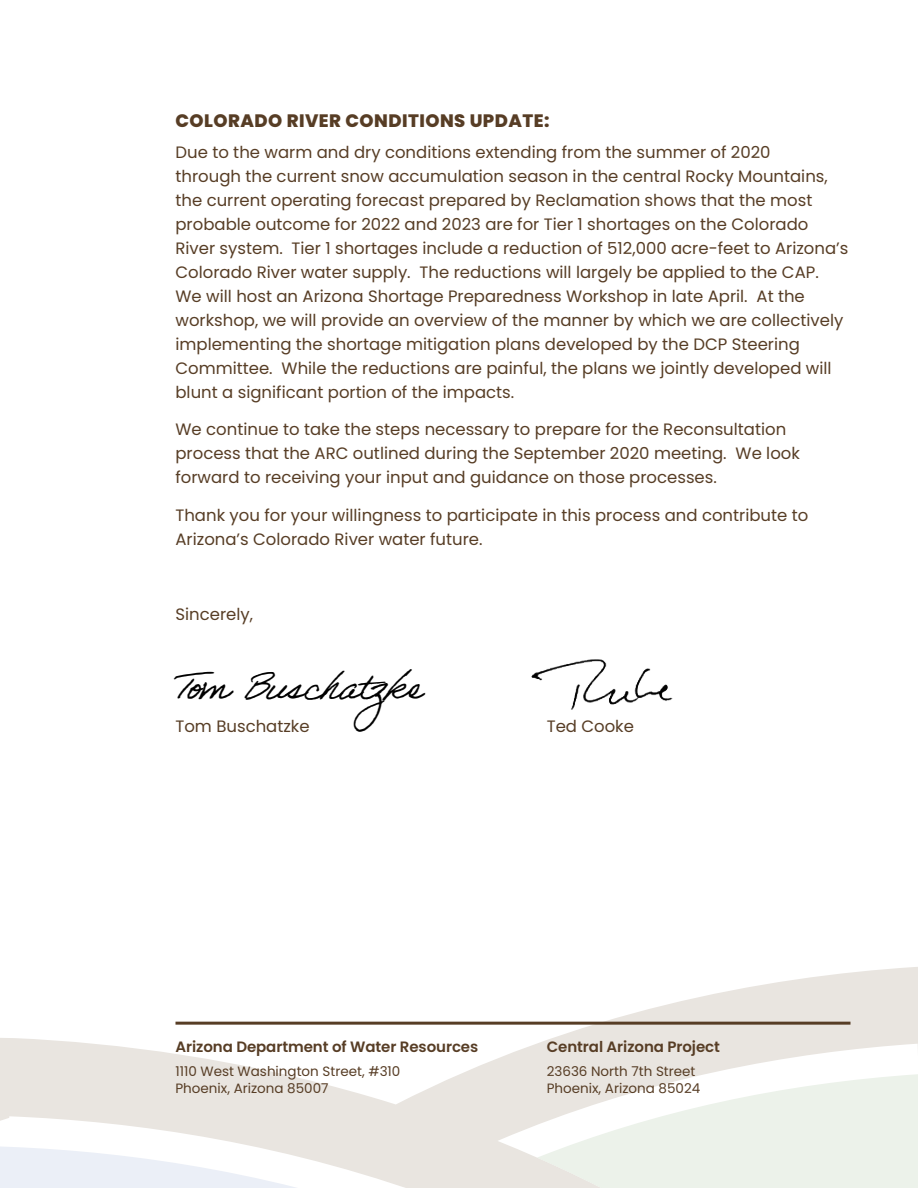
<style>
.page{position:relative;width:918px;height:1188px;background:#fff}
.page>*{position:absolute;margin:0;border:0;box-sizing:border-box;transform-origin:0 0}
.t1{font:39px "Adobe Handwriting Ernie";letter-spacing:-.03em;color:#000}
.t2{font:800 18px "Poppins";letter-spacing:.025em;color:#573d25}
.t3{font:16.5px/24px "Poppins";color:#573d25}
.t4{font:600 15px "Poppins";letter-spacing:-.005em;color:#573d25}
.t5{font:13.5px/18px "Poppins";color:#573d25}
</style>
<div class="page">
<svg style="left:0;top:967px;width:918px;height:161px"></svg>
<svg style="left:537px;top:1074px;width:381px;height:54px"></svg>
<svg style="left:6px;top:1128px;width:912px;height:60px"></svg>
<svg style="left:0;top:1146px;width:6px;height:42px"></svg>
<hr style="left:176px;top:1022px;width:674px;height:3px;background:#573d25">
<img style="left:532px;top:660px;width:140px;height:49px">
<p class="t2" style="left:176px;top:110px;width:376px">COLORADO RIVER CONDITIONS UPDATE:</p>
<p class="t3" style="left:176px;top:140px;width:674px">Due to the warm and dry conditions extending from the summer of 2020<br>through the current snow accumulation season in the central Rocky Mountains, the current operating forecast prepared by Reclamation shows that the most probable outcome for 2022 and 2023 are for Tier 1 shortages on the Colorado River system. Tier 1 shortages include a reduction of 512,000 acre-feet to Arizona’s Colorado River water supply. The reductions will largely be applied to the CAP.<br>We will host an Arizona Shortage Preparedness Workshop in late April. At the workshop, we will provide an overview of the manner by which we are collectively implementing the shortage mitigation plans developed by the DCP Steering Committee. While the reductions are painful, the plans we jointly developed will blunt a significant portion of the impacts.</p>
<p class="t3" style="left:176px;top:418px;width:626px">We continue to take the steps necessary to prepare for the Reconsultation process that the ARC outlined during the September 2020 meeting. We look forward to receiving your input and guidance on those processes.</p>
<p class="t3" style="left:176px;top:503px;width:634px">Thank you for your willingness to participate in this process and contribute to<br>Arizona’s Colorado River water future.</p>
<p class="t3" style="left:176px;top:602px;width:79px">Sincerely,</p>
<h1 class="t1" style="left:176px;top:663px;width:249px">Tom Buschatzke</h1>
<p class="t3" style="left:176px;top:715px;width:136px">Tom Buschatzke</p>
<p class="t3" style="left:547px;top:715px;width:89px">Ted Cooke</p>
<p class="t4" style="left:176px;top:1038px;width:304px">Arizona Department of Water Resources</p>
<p class="t4" style="left:547px;top:1038px;width:175px">Central Arizona Project</p>
<p class="t5" style="left:176px;top:1062px;width:226px">1110 West Washington Street, #310<br>Phoenix, Arizona 85007</p>
<p class="t5" style="left:547px;top:1062px;width:155px">23636 North 7th Street<br>Phoenix, Arizona 85024</p>
</div>
